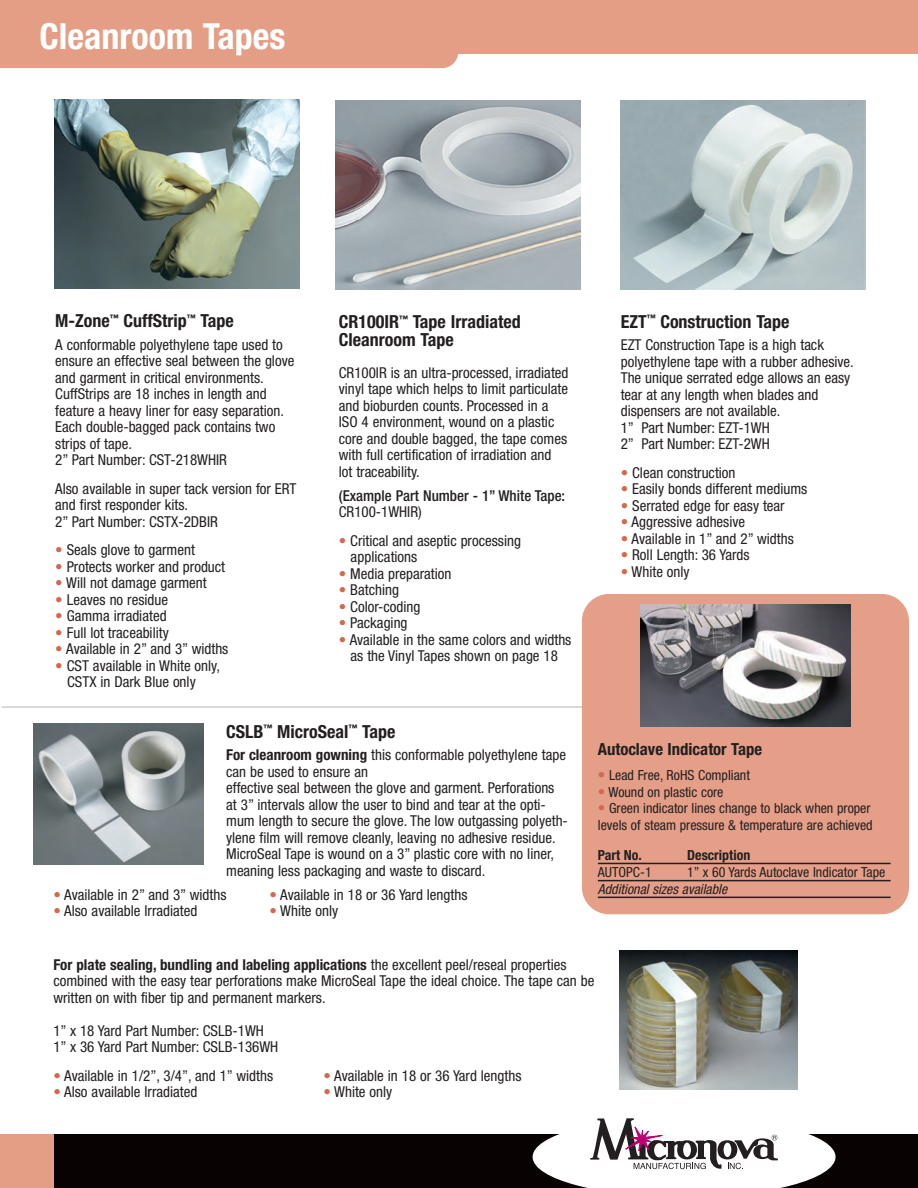
<style>
.page{position:relative;width:918px;height:1188px;background:#fff}
.page>*{position:absolute;margin:0;border:0;box-sizing:border-box;transform-origin:0 0}
.t1{font:700 condensed 36px "Helvetica Neue";color:#fff}
.t2{font:700 condensed 18px/18px "Helvetica Neue";color:#231f20}
.t3{font:700 condensed 16.65px "Helvetica Neue";color:#231f20}
.t4{font:condensed 15px/16.5px "Helvetica Neue";color:#231f20}
.t5{font:500 condensed 15px/16.5px "Helvetica Neue";color:#231f20}
.t6{font:condensed 13.95px/16.5px "Helvetica Neue";color:#231f20}
.t7{font:700 condensed 13.95px "Helvetica Neue";color:#231f20}
.s1{color:#d2694f}
.s2{font-weight:400}
.s3{font-weight:700}
.s4{font-size:15px;color:#d2694f}
.s5{font-style:italic}
</style>
<div class="page">
<div style="left:0;top:0;width:918px;height:54px;background:#e49e86"></div>
<div style="left:0;top:1134px;width:918px;height:54px;background:#080302"></div>
<div style="left:0;top:54px;width:458px;height:14px;background:#e49e86"></div>
<div style="left:0;top:1134px;width:54px;height:54px;background:#e49e86"></div>
<img style="left:55px;top:100px;width:245px;height:189px">
<img style="left:336px;top:101px;width:244px;height:189px">
<img style="left:33px;top:723px;width:171px;height:142px">
<img style="left:619px;top:951px;width:179px;height:139px">
<img style="left:621px;top:100px;width:244px;height:189px">
<hr style="left:1px;top:706px;width:851px;height:2px;background:#bcbdc0">
<div style="left:582px;top:594px;width:327px;height:320px;background:#e59f88;border-radius:27px"></div>
<svg style="left:533px;top:1118px;width:303px;height:70px"></svg>
<hr style="left:598px;top:863px;width:293px;height:1px;background:#231f20">
<hr style="left:598px;top:880px;width:293px;height:1px;background:#231f20">
<hr style="left:598px;top:897px;width:293px;height:1px;background:#231f20">
<img style="left:641px;top:604px;width:209px;height:123px">
<p class="t1" style="left:40px;top:23px;width:247px">Cleanroom Tapes</p>
<p class="t2" style="left:55px;top:314px;width:180px">M-Zone<sup>™</sup> CuffStrip<sup>™</sup> Tape</p>
<p class="t4" style="left:55px;top:338px;width:241px">A conformable polyethylene tape used to ensure an effective seal between the glove and garment in critical environments.<br>CuffStrips are 18 inches in length and feature a heavy liner for easy separation.<br>Each double-bagged pack contains two strips of tape.<br>2” Part Number: CST-218WHIR</p>
<p class="t4" style="left:55px;top:482px;width:243px">Also available in super tack version for ERT and first responder kits.<br>2” Part Number: CSTX-2DBIR</p>
<p class="t4" style="left:55px;top:543px;width:141px"><span class="s1">•</span> Seals glove to garment</p>
<p class="t4" style="left:55px;top:560px;width:171px"><span class="s1">•</span> Protects worker and product</p>
<p class="t4" style="left:55px;top:576px;width:153px"><span class="s1">•</span> Will not damage garment</p>
<p class="t4" style="left:55px;top:593px;width:114px"><span class="s1">•</span> Leaves no residue</p>
<p class="t4" style="left:55px;top:609px;width:113px"><span class="s1">•</span> Gamma irradiated</p>
<p class="t4" style="left:55px;top:626px;width:115px"><span class="s1">•</span> Full lot traceability</p>
<p class="t4" style="left:55px;top:642px;width:175px"><span class="s1">•</span> Available in 2” and 3” widths</p>
<p class="t4" style="left:67px;top:659px;width:155px;text-indent:-12px"><span class="s1">•</span> CST available in White only,<br>CSTX in Dark Blue only</p>
<p class="t2" style="left:339px;top:315px;width:183px">CR100IR<sup>™</sup> Tape Irradiated<br>Cleanroom Tape</p>
<p class="t4" style="left:339px;top:366px;width:231px">CR100IR is an ultra-processed, irradiated vinyl tape which helps to limit particulate and bioburden counts. Processed in a ISO 4 environment, wound on a plastic core and double bagged, the tape comes with full certification of irradiation and lot traceability.</p>
<p class="t5" style="left:339px;top:489px;width:228px">(Example Part Number - 1” White Tape:<br><span class="s2">CR100-1WHIR)</span></p>
<p class="t4" style="left:351px;top:534px;width:172px;text-indent:-12px"><span class="s1">•</span> Critical and aseptic processing applications</p>
<p class="t4" style="left:339px;top:567px;width:114px"><span class="s1">•</span> Media preparation</p>
<p class="t4" style="left:339px;top:583px;width:62px"><span class="s1">•</span> Batching</p>
<p class="t4" style="left:339px;top:600px;width:83px"><span class="s1">•</span> Color-coding</p>
<p class="t4" style="left:339px;top:616px;width:70px"><span class="s1">•</span> Packaging</p>
<p class="t4" style="left:339px;top:633px;width:234px;text-align:center"><span class="s1">•</span> Available in the same colors and widths as the Vinyl Tapes shown on page 18</p>
<p class="t2" style="left:226px;top:724px;width:171px">CSLB<sup>™</sup> MicroSeal<sup>™</sup> Tape</p>
<p class="t4" style="left:226px;top:748px;width:343px"><span class="s3">For cleanroom gowning</span> this conformable polyethylene tape can be used to ensure an<br>effective seal between the glove and garment. Perforations at 3” intervals allow the user to bind and tear at the opti&shy;mum length to secure the glove. The low outgassing polyeth&shy;ylene film will remove cleanly, leaving no adhesive residue.<br>MicroSeal Tape is wound on a 3” plastic core with no liner, meaning less packaging and waste to discard.</p>
<p class="t4" style="left:53px;top:887px;width:175px"><span class="s1">•</span> Available in 2” and 3” widths</p>
<p class="t4" style="left:269px;top:887px;width:200px"><span class="s1">•</span> Available in 18 or 36 Yard lengths</p>
<p class="t4" style="left:53px;top:904px;width:146px"><span class="s1">•</span> Also available Irradiated</p>
<p class="t4" style="left:269px;top:904px;width:71px"><span class="s1">•</span> White only</p>
<p class="t2" style="left:621px;top:314px;width:170px">EZT<sup>™</sup> Construction Tape</p>
<p class="t4" style="left:621px;top:338px;width:235px">EZT Construction Tape is a high tack polyethylene tape with a rubber adhesive.<br>The unique serrated edge allows an easy tear at any length when blades and dispensers are not available.<br>1” Part Number: EZT-1WH<br>2” Part Number: EZT-2WH</p>
<p class="t4" style="left:621px;top:465px;width:116px"><span class="s1">•</span> Clean construction</p>
<p class="t4" style="left:621px;top:482px;width:188px"><span class="s1">•</span> Easily bonds different mediums</p>
<p class="t4" style="left:621px;top:498px;width:165px"><span class="s1">•</span> Serrated edge for easy tear</p>
<p class="t4" style="left:621px;top:515px;width:126px"><span class="s1">•</span> Aggressive adhesive</p>
<p class="t4" style="left:621px;top:531px;width:175px"><span class="s1">•</span> Available in 1” and 2” widths</p>
<p class="t4" style="left:621px;top:548px;width:130px"><span class="s1">•</span> Roll Length: 36 Yards</p>
<p class="t4" style="left:621px;top:564px;width:71px"><span class="s1">•</span> White only</p>
<p class="t3" style="left:598px;top:744px;width:166px">Autoclave Indicator Tape</p>
<p class="t6" style="left:598px;top:768px;width:154px"><span class="s4">•</span> Lead Free, RoHS Compliant</p>
<p class="t6" style="left:598px;top:785px;width:127px"><span class="s4">•</span> Wound on plastic core</p>
<p class="t6" style="left:598px;top:801px;width:276px"><span class="s4">•</span> Green indicator lines change to black when proper levels of steam pressure &amp; temperature are achieved</p>
<p class="t7" style="left:598px;top:850px;width:46px">Part No.</p>
<p class="t7" style="left:687px;top:850px;width:65px">Description</p>
<p class="t6" style="left:598px;top:865px;width:55px">AUTOPC-1</p>
<p class="t6" style="left:598px;top:865px;width:289px;text-indent:89px">1” x 60 Yards Autoclave Indicator Tape<br><span class="s5">Additional sizes available</span></p>
<p class="t4" style="left:53px;top:958px;width:543px"><span class="s3">For plate sealing, bundling and labeling applications</span> the excellent peel/reseal properties combined with the easy tear perforations make MicroSeal Tape the ideal choice. The tape can be written on with fiber tip and permanent markers.</p>
<p class="t4" style="left:53px;top:1024px;width:226px">1” x 18 Yard Part Number: CSLB-1WH<br>1” x 36 Yard Part Number: CSLB-136WH</p>
<p class="t4" style="left:53px;top:1069px;width:221px"><span class="s1">•</span> Available in 1/2”, 3/4”, and 1” widths</p>
<p class="t4" style="left:323px;top:1069px;width:200px"><span class="s1">•</span> Available in 18 or 36 Yard lengths</p>
<p class="t4" style="left:53px;top:1085px;width:146px"><span class="s1">•</span> Also available Irradiated</p>
<p class="t4" style="left:323px;top:1085px;width:71px"><span class="s1">•</span> White only</p>
</div>
